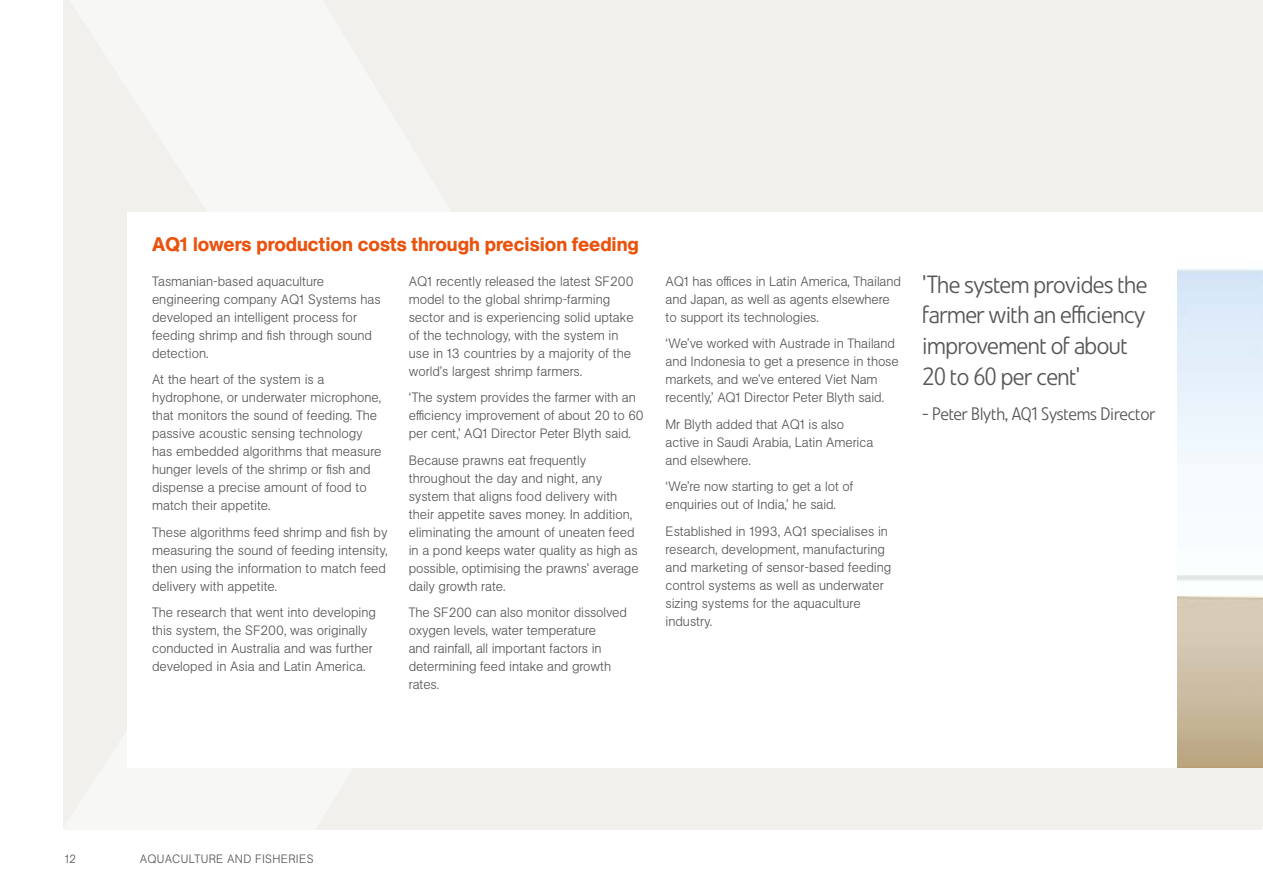
<style>
.page{position:relative;width:1263px;height:893px;background:#fff}
.page>*{position:absolute;margin:0;border:0;box-sizing:border-box;transform-origin:0 0}
.t1{font:300 24.75px/30.8px "Unlimited Pro";letter-spacing:-.02em;color:#575756}
.t2{font:500 19.5px "Unlimited Sans";color:#e9530e}
.t3{font:300 18px "Unlimited Pro";letter-spacing:-.01em;color:#575756}
.t4{font:300 13.5px/18px "Unlimited Sans";color:#575756}
.t5{font:300 12px "Unlimited Sans";letter-spacing:.025em;color:#575756}
</style>
<div class="page">
<div style="left:64px;top:0;width:1199px;height:829px;background:#f1f0ec"></div>
<svg style="left:63px;top:0;width:474px;height:830px"></svg>
<div style="left:128px;top:212px;width:1135px;height:555px;background:#fff"></div>
<h2 class="t2" style="left:152px;top:230px;width:488px">AQ1 lowers production costs through precision feeding</h2>
<p class="t4" style="left:152px;top:272px;width:230px">Tasmanian-based aquaculture engineering company AQ1 Systems has developed an intelligent process for feeding shrimp and fish through sound detection.</p>
<p class="t4" style="left:152px;top:370px;width:231px">At the heart of the system is a hydrophone, or underwater microphone, that monitors the sound of feeding. The passive acoustic sensing technology has embedded algorithms that measure hunger levels of the shrimp or fish and dispense a precise amount of food to match their appetite.</p>
<p class="t4" style="left:152px;top:523px;width:237px;text-align:justify">These algorithms feed shrimp and fish by measuring the sound of feeding intensity, then using the information to match feed delivery with appetite.</p>
<p class="t4" style="left:152px;top:603px;width:225px">The research that went into developing this system, the SF200, was originally conducted in Australia and was further developed in Asia and Latin America.</p>
<p class="t4" style="left:409px;top:272px;width:226px">AQ1 recently released the latest SF200 model to the global shrimp-farming sector and is experiencing solid uptake of the technology, with the system in use in 13 countries by a majority of the world’s largest shrimp farmers.</p>
<p class="t4" style="left:409px;top:388px;width:237px">‘The system provides the farmer with an efficiency improvement of about 20 to 60 per cent,’ AQ1 Director Peter Blyth said.</p>
<p class="t4" style="left:409px;top:451px;width:231px">Because prawns eat frequently throughout the day and night, any system that aligns food delivery with their appetite saves money. In addition, eliminating the amount of uneaten feed in a pond keeps water quality as high as possible, optimising the prawns’ average daily growth rate.</p>
<p class="t4" style="left:409px;top:603px;width:220px">The SF200 can also monitor dissolved oxygen levels, water temperature<br>and rainfall, all important factors in determining feed intake and growth rates.</p>
<p class="t4" style="left:665px;top:272px;width:237px">AQ1 has offices in Latin America, Thailand and Japan, as well as agents elsewhere to support its technologies.</p>
<p class="t4" style="left:665px;top:334px;width:235px">‘We’ve worked with Austrade in Thailand and Indonesia to get a presence in those markets, and we’ve entered Viet Nam recently,’ AQ1 Director Peter Blyth said.</p>
<p class="t4" style="left:665px;top:414px;width:209px">Mr Blyth added that AQ1 is also active in Saudi Arabia, Latin America and elsewhere.</p>
<p class="t4" style="left:665px;top:477px;width:189px">‘We’re now starting to get a lot of enquiries out of India,’ he said.</p>
<p class="t4" style="left:665px;top:521px;width:227px">Established in 1993, AQ1 specialises in research, development, manufacturing and marketing of sensor-based feeding control systems as well as underwater sizing systems for the aquaculture industry.</p>
<h1 class="t1" style="left:922px;top:267px;width:227px">'The system provides the farmer with an efficiency improvement of about<br>20 to 60 per cent'</h1>
<h3 class="t3" style="left:922px;top:401px;width:235px">- Peter Blyth, AQ1 Systems Director</h3>
<p class="t5" style="left:65px;top:850px;width:13px">12</p>
<p class="t5" style="left:140px;top:850px;width:175px">AQUACULTURE AND FISHERIES</p>
</div>
